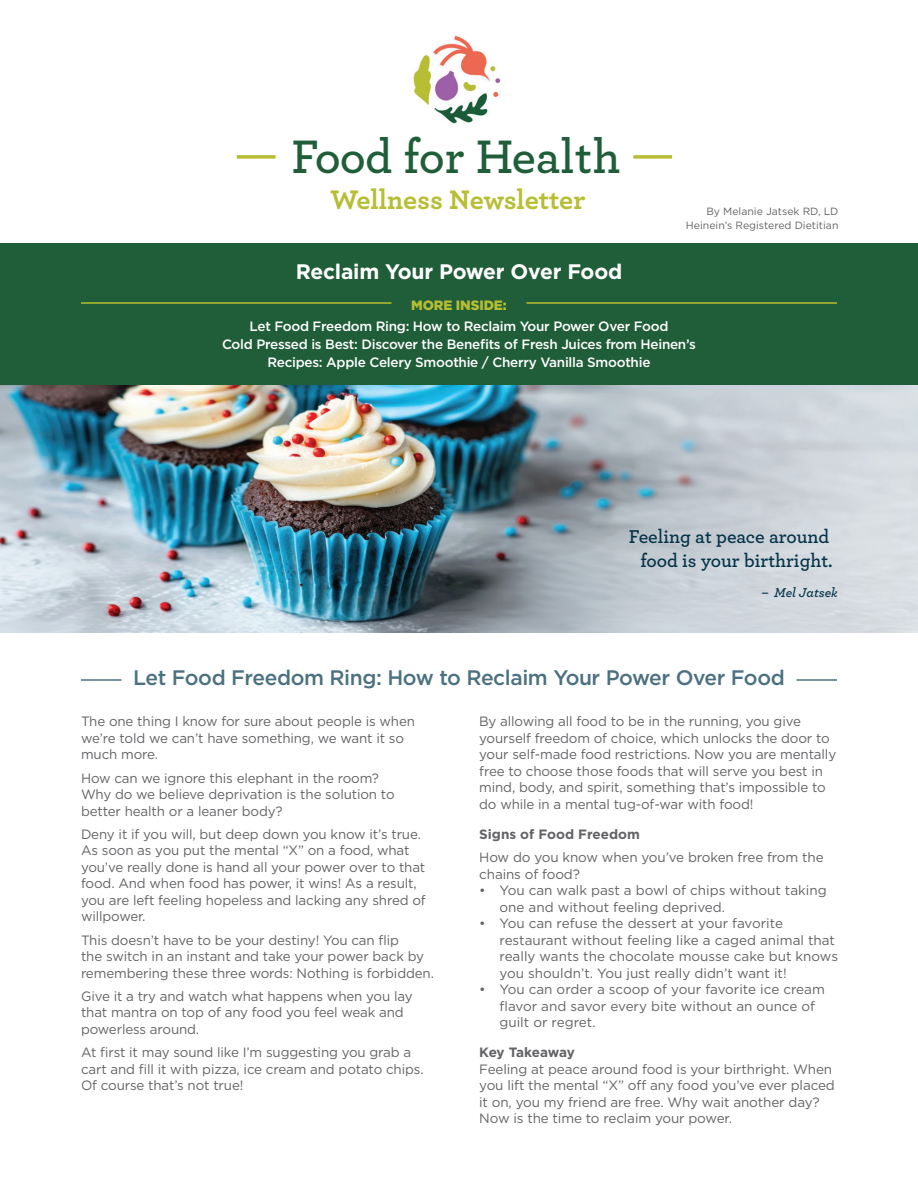
<style>
.page{position:relative;width:918px;height:1188px;background:#fff}
.page>*{position:absolute;margin:0;border:0;box-sizing:border-box;transform-origin:0 0}
.t1{font:600 49.2px "Archer";letter-spacing:-.005em;color:#205e39}
.t2{font:700 28.2px "Archer";color:#b7be33}
.t3{font:500 21px "Gotham";letter-spacing:-.02em;color:#4b7180}
.t4{font:700 21px "Gotham";letter-spacing:-.01em;color:#fff}
.t5{font:600 19.5px/24px "Archer";color:#053348;text-align:center}
.t6{font:13.5px/16.5px "Gotham";letter-spacing:-.01em;color:#636366}
.t7{font:500 13.5px/18px "Gotham";letter-spacing:-.02em;color:#fff;text-align:center}
.t8{font:700 13.5px "Gotham";color:#636366}
.t9{font:900 13.5px "Gotham";letter-spacing:-.01em;color:#b7be33}
.t10{font:700 13.5px "Gotham";letter-spacing:-.02em;color:#636366}
.t11{font:italic 600 13.5px "Archer";color:#053348}
.t12{font:10.5px/13.5px "Gotham";color:#636366;text-align:right}
</style>
<div class="page">
<img style="left:0;top:384px;width:918px;height:249px">
<div style="left:0;top:243px;width:918px;height:141px;background:#205e39"></div>
<hr style="left:81px;top:679px;width:41px;height:2px;background:#4b7180">
<hr style="left:796px;top:679px;width:41px;height:2px;background:#4b7180">
<img style="left:413px;top:35px;width:88px;height:90px">
<svg style="left:237px;top:155px;width:39px;height:4px"></svg>
<svg style="left:633px;top:155px;width:39px;height:4px"></svg>
<hr style="left:81px;top:302px;width:311px;height:2px;background:#b7be33">
<hr style="left:526px;top:302px;width:311px;height:2px;background:#b7be33">
<h1 class="t1" style="left:292px;top:120px;width:330px">Food for Health</h1>
<h2 class="t2" style="left:330px;top:177px;width:257px">Wellness Newsletter</h2>
<h3 class="t4" style="left:296px;top:258px;width:328px">Reclaim Your Power Over Food</h3>
<p class="t12" style="left:686px;top:205px;width:154px">By Melanie Jatsek RD, LD<br>Heinein’s Registered Dietitian</p>
<p class="t9" style="left:411px;top:296px;width:97px">MORE INSIDE:</p>
<p class="t7" style="left:222px;top:317px;width:475px">Let Food Freedom Ring: How to Reclaim Your Power Over Food<br>Cold Pressed is Best: Discover the Benefits of Fresh Juices from Heinen’s<br>Recipes: Apple Celery Smoothie / Cherry Vanilla Smoothie</p>
<h3 class="t5" style="left:629px;top:523px;width:205px">Feeling at peace around food is your birthright.</h3>
<p class="t11" style="left:761px;top:582px;width:78px">– Mel Jatsek</p>
<h3 class="t3" style="left:133px;top:664px;width:653px">Let Food Freedom Ring: How to Reclaim Your Power Over Food</h3>
<p class="t6" style="left:81px;top:713px;width:336px">The one thing I know for sure about people is when we’re told we can’t have something, we want it so much more.</p>
<p class="t6" style="left:81px;top:769px;width:315px">How can we ignore this elephant in the room?<br>Why do we believe deprivation is the solution to better health or a leaner body?</p>
<p class="t6" style="left:81px;top:825px;width:346px">Deny it if you will, but deep down you know it’s true.<br>As soon as you put the mental “X” on a food, what you’ve really done is hand all your power over to that food. And when food has power, it wins! As a result, you are left feeling hopeless and lacking any shred of willpower.</p>
<p class="t6" style="left:81px;top:931px;width:354px">This doesn’t have to be your destiny! You can flip<br>the switch in an instant and take your power back by remembering these three words: Nothing is forbidden.</p>
<p class="t6" style="left:81px;top:987px;width:333px">Give it a try and watch what happens when you lay that mantra on top of any food you feel weak and powerless around.</p>
<p class="t6" style="left:81px;top:1044px;width:344px">At first it may sound like I’m suggesting you grab a cart and fill it with pizza, ice cream and potato chips.<br>Of course that’s not true!</p>
<p class="t6" style="left:479px;top:713px;width:358px">By allowing all food to be in the running, you give yourself freedom of choice, which unlocks the door to your self-made food restrictions. Now you are mentally free to choose those foods that will serve you best in mind, body, and spirit, something that’s impossible to do while in a mental tug-of-war with food!</p>
<p class="t8" style="left:479px;top:825px;width:162px">Signs of Food Freedom</p>
<p class="t6" style="left:479px;top:849px;width:346px">How do you know when you’ve broken free from the chains of food?</p>
<p class="t6" style="left:500px;top:882px;width:329px;text-indent:-20px">• You can walk past a bowl of chips without taking one and without feeling deprived.</p>
<p class="t6" style="left:500px;top:915px;width:340px;text-indent:-20px">• You can refuse the dessert at your favorite restaurant without feeling like a caged animal that really wants the chocolate mousse cake but knows you shouldn’t. You just really didn’t want it!</p>
<p class="t6" style="left:500px;top:981px;width:327px;text-indent:-20px">• You can order a scoop of your favorite ice cream flavor and savor every bite without an ounce of guilt or regret.</p>
<p class="t10" style="left:479px;top:1043px;width:97px">Key Takeaway</p>
<p class="t6" style="left:479px;top:1060px;width:357px">Feeling at peace around food is your birthright. When you lift the mental “X” off any food you’ve ever placed it on, you my friend are free. Why wait another day?<br>Now is the time to reclaim your power.</p>
</div>
